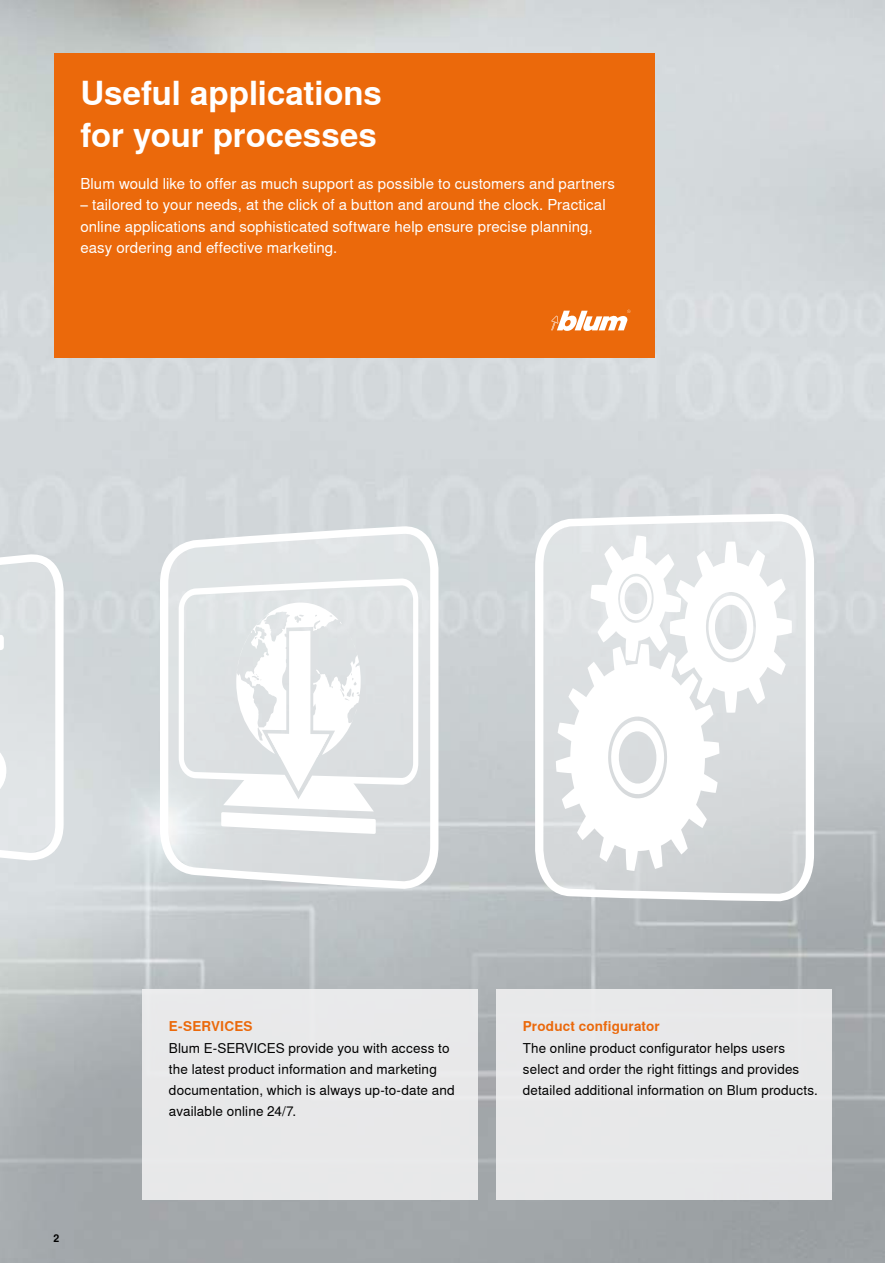
<style>
.page{position:relative;width:885px;height:1263px;background:#fff}
.page>*{position:absolute;margin:0;border:0;box-sizing:border-box;transform-origin:0 0}
.t1{font:700 33px/42px "Nimbus Sans Global";color:#fff}
.t2{font:15px/21px "Nimbus Sans Global";letter-spacing:.005em;color:#fff}
.t3{font:13.5px/21px "Nimbus Sans Global";letter-spacing:.01em;color:#000}
.t4{font:700 13.5px "Nimbus Sans Global";letter-spacing:.01em;color:#eb690b}
.t5{font:700 10.5px "Nimbus Sans Global";color:#000}
</style>
<div class="page">
<img style="left:0;top:0;width:884px;height:1263px">
<div style="left:142px;top:989px;width:335px;height:211px;background:#e8e8e9"></div>
<div style="left:496px;top:989px;width:335px;height:211px;background:#e8e8e9"></div>
<div style="left:54px;top:54px;width:600px;height:304px;background:#eb690b"></div>
<hr style="left:0;top:331px;width:1px;height:212px;background:#d3d8db">
<svg style="left:551px;top:310px;width:79px;height:21px"></svg>
<svg style="left:0;top:514px;width:884px;height:387px"></svg>
<h1 class="t1" style="left:80px;top:72px;width:303px">Useful applications for your processes</h1>
<p class="t2" style="left:80px;top:173px;width:536px">Blum would like to offer as much support as possible to customers and partners</p>
<p class="t2" style="left:80px;top:194px;width:526px">– tailored to your needs, at the click of a button and around the clock. Practical online applications and sophisticated software help ensure precise planning, easy ordering and effective marketing.</p>
<p class="t5" style="left:54px;top:1230px;width:7px">2</p>
<p class="t4" style="left:169px;top:1016px;width:85px">E-SERVICES</p>
<p class="t4" style="left:523px;top:1016px;width:138px">Product configurator</p>
<p class="t3" style="left:169px;top:1036px;width:287px">Blum E-SERVICES provide you with access to the latest product information and marketing documentation, which is always up-to-date and available online 24/7.</p>
<p class="t3" style="left:523px;top:1036px;width:296px">The online product configurator helps users select and order the right fittings and provides detailed additional information on Blum products.</p>
</div>
